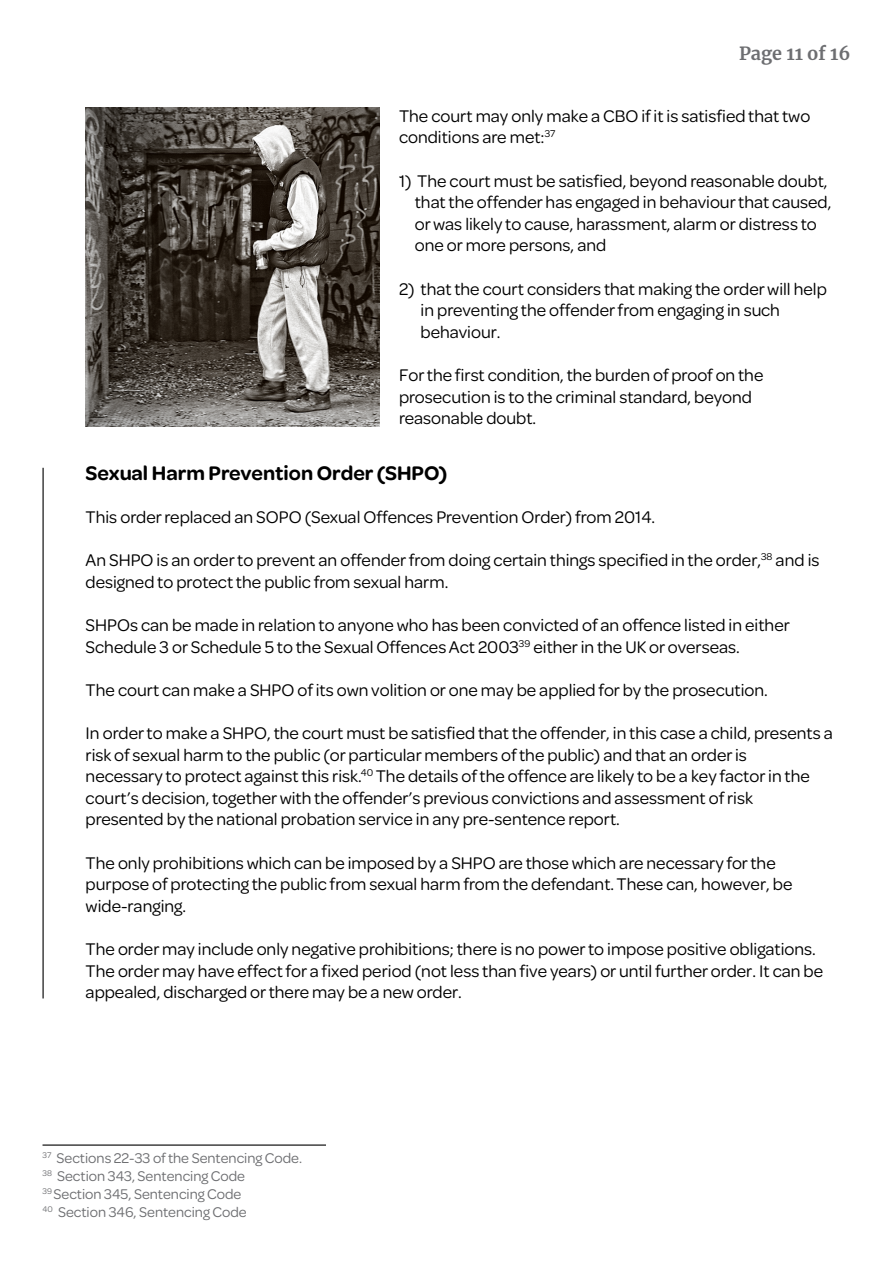
<style>
.page{position:relative;width:893px;height:1263px;background:#fff}
.page>*{position:absolute;margin:0;border:0;box-sizing:border-box;transform-origin:0 0}
.t1{font:600 21px "Omnes";color:#000}
.t2{font:18px/21.6px "Omnes";color:#000}
.t3{font:700 18px "Merriweather";color:#6d6e71}
.t4{font:15px/18px "Omnes";color:#6d6e71}
</style>
<div class="page">
<hr style="left:43px;top:1144px;width:283px;height:2px;background:#000">
<hr style="left:43px;top:468px;width:1px;height:530px;background:#000">
<img style="left:86px;top:108px;width:294px;height:319px">
<p class="t3" style="left:739px;top:41px;width:113px">Page 11 of 16</p>
<p class="t2" style="left:399px;top:104px;width:413px">The court may only make a CBO if it is satisfied that two conditions are met:<sup>37</sup></p>
<p class="t2" style="left:415px;top:169px;width:418px;text-indent:-16px">1) The court must be satisfied, beyond reasonable doubt, that the offender has engaged in behaviour that caused, or was likely to cause, harassment, alarm or distress to one or more persons, and</p>
<p class="t2" style="left:421px;top:277px;width:408px;text-indent:-22px">2) that the court considers that making the order will help in preventing the offender from engaging in such behaviour.</p>
<p class="t2" style="left:399px;top:363px;width:366px">For the first condition, the burden of proof on the prosecution is to the criminal standard, beyond reasonable doubt.</p>
<p class="t1" style="left:86px;top:458px;width:363px">Sexual Harm Prevention Order (SHPO)</p>
<p class="t2" style="left:86px;top:505px;width:571px">This order replaced an SOPO (Sexual Offences Prevention Order) from 2014.</p>
<p class="t2" style="left:86px;top:548px;width:735px">An SHPO is an order to prevent an offender from doing certain things specified in the order,<sup>38</sup> and is designed to protect the public from sexual harm.</p>
<p class="t2" style="left:86px;top:613px;width:706px">SHPOs can be made in relation to anyone who has been convicted of an offence listed in either<br>Schedule 3 or Schedule 5 to the Sexual Offences Act 2003<sup>39</sup> either in the UK or overseas.</p>
<p class="t2" style="left:86px;top:678px;width:684px">The court can make a SHPO of its own volition or one may be applied for by the prosecution.</p>
<p class="t2" style="left:86px;top:721px;width:749px">In order to make a SHPO, the court must be satisfied that the offender, in this case a child, presents a risk of sexual harm to the public (or particular members of the public) and that an order is<br>necessary to protect against this risk.<sup>40</sup> The details of the offence are likely to be a key factor in the court’s decision, together with the offender’s previous convictions and assessment of risk presented by the national probation service in any pre-sentence report.</p>
<p class="t2" style="left:86px;top:851px;width:708px">The only prohibitions which can be imposed by a SHPO are those which are necessary for the purpose of protecting the public from sexual harm from the defendant. These can, however, be wide-ranging.</p>
<p class="t2" style="left:86px;top:937px;width:739px">The order may include only negative prohibitions; there is no power to impose positive obligations.<br>The order may have effect for a fixed period (not less than five years) or until further order. It can be appealed, discharged or there may be a new order.</p>
<p class="t4" style="left:43px;top:1148px;width:261px"><sup>37</sup> Sections 22-33 of the Sentencing Code.<br><sup>38</sup> Section 343, Sentencing Code<br><sup>39</sup> Section 345, Sentencing Code<br><sup>40</sup> Section 346, Sentencing Code</p>
</div>
